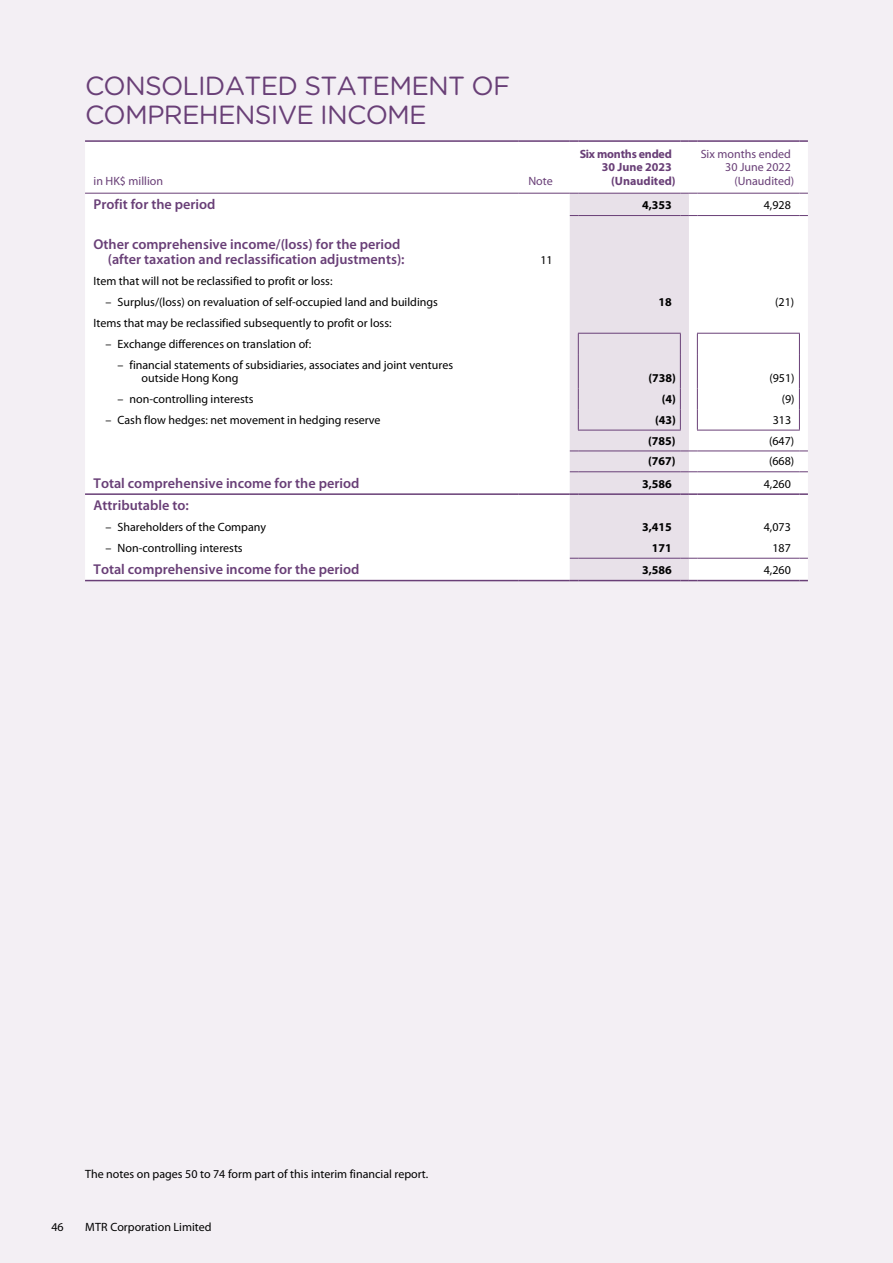
<style>
.page{position:relative;width:893px;height:1263px;background:#f3eff4}
.page>*{position:absolute;margin:0;border:0;box-sizing:border-box;transform-origin:0 0}
.t1{font:26.25px/28.5px "Gotham Rounded";letter-spacing:-.03em;color:#693f77}
.t2{font:600 14.25px/15.8px "Myriad Pro";color:#693f77;text-align:right}
.t3{font:12px/13.5px "Myriad Pro";color:#000}
.t4{font:12px/13.5px "Myriad Pro";color:#693f77;text-align:right}
.t5{font:700 12px "Myriad Pro";color:#000}
.t6{font:700 12px "Myriad Pro";color:#693f77}
.t7{font:700 12px "Myriad Pro";letter-spacing:-.02em;color:#693f77}
</style>
<div class="page">
<div style="left:85px;top:142px;width:723px;height:438px;background:#fff"></div>
<div style="left:570px;top:194px;width:119px;height:386px;background:#e8e1e9"></div>
<hr style="left:85px;top:580px;width:434px;height:1px;background:#693f77">
<hr style="left:519px;top:580px;width:51px;height:1px;background:#693f77">
<hr style="left:578px;top:580px;width:102px;height:1px;background:#693f77">
<svg style="left:680px;top:580px;width:17px;height:1px"></svg>
<hr style="left:697px;top:580px;width:102px;height:1px;background:#693f77">
<hr style="left:85px;top:493px;width:434px;height:2px;background:#693f77">
<hr style="left:519px;top:493px;width:51px;height:2px;background:#693f77">
<svg style="left:570px;top:493px;width:8px;height:2px"></svg>
<hr style="left:578px;top:493px;width:102px;height:2px;background:#693f77">
<svg style="left:680px;top:493px;width:17px;height:2px"></svg>
<hr style="left:697px;top:493px;width:102px;height:2px;background:#693f77">
<svg style="left:799px;top:493px;width:9px;height:2px"></svg>
<hr style="left:578px;top:558px;width:102px;height:1px;background:#693f77">
<svg style="left:680px;top:558px;width:17px;height:1px"></svg>
<hr style="left:697px;top:558px;width:102px;height:1px;background:#693f77">
<hr style="left:578px;top:471px;width:102px;height:1px;background:#693f77">
<svg style="left:680px;top:471px;width:17px;height:1px"></svg>
<hr style="left:697px;top:471px;width:102px;height:1px;background:#693f77">
<hr style="left:578px;top:451px;width:102px;height:1px;background:#693f77">
<svg style="left:680px;top:451px;width:17px;height:1px"></svg>
<hr style="left:697px;top:451px;width:102px;height:1px;background:#693f77">
<hr style="left:697px;top:430px;width:103px;height:1px;background:#693f77">
<hr style="left:578px;top:430px;width:103px;height:1px;background:#693f77">
<hr style="left:578px;top:215px;width:102px;height:1px;background:#693f77">
<svg style="left:680px;top:215px;width:17px;height:1px"></svg>
<hr style="left:697px;top:215px;width:102px;height:1px;background:#693f77">
<hr style="left:85px;top:140px;width:434px;height:2px;background:#693f77">
<hr style="left:519px;top:140px;width:51px;height:2px;background:#693f77">
<svg style="left:570px;top:140px;width:8px;height:2px"></svg>
<hr style="left:578px;top:140px;width:102px;height:2px;background:#693f77">
<svg style="left:680px;top:140px;width:17px;height:2px"></svg>
<hr style="left:697px;top:140px;width:102px;height:2px;background:#693f77">
<svg style="left:799px;top:140px;width:9px;height:2px"></svg>
<hr style="left:85px;top:193px;width:434px;height:1px;background:#693f77">
<hr style="left:519px;top:193px;width:51px;height:1px;background:#693f77">
<hr style="left:578px;top:193px;width:102px;height:1px;background:#693f77">
<svg style="left:680px;top:193px;width:17px;height:1px"></svg>
<hr style="left:697px;top:193px;width:102px;height:1px;background:#693f77">
<hr style="left:578px;top:333px;width:103px;height:1px;background:#693f77">
<hr style="left:697px;top:333px;width:103px;height:1px;background:#693f77">
<svg style="left:578px;top:334px;width:1px;height:20px"></svg>
<svg style="left:680px;top:334px;width:1px;height:20px"></svg>
<svg style="left:697px;top:334px;width:1px;height:20px"></svg>
<svg style="left:799px;top:334px;width:1px;height:20px"></svg>
<hr style="left:578px;top:354px;width:1px;height:34px;background:#693f77">
<hr style="left:680px;top:354px;width:1px;height:34px;background:#693f77">
<hr style="left:697px;top:354px;width:1px;height:34px;background:#693f77">
<hr style="left:799px;top:354px;width:1px;height:34px;background:#693f77">
<svg style="left:578px;top:388px;width:1px;height:42px"></svg>
<svg style="left:680px;top:388px;width:1px;height:42px"></svg>
<svg style="left:697px;top:388px;width:1px;height:42px"></svg>
<svg style="left:799px;top:388px;width:1px;height:42px"></svg>
<h1 class="t1" style="left:85px;top:70px;width:427px">CONSOLIDATED STATEMENT OF<br>COMPREHENSIVE INCOME</h1>
<p class="t4" style="left:94px;top:174px;width:71px">in HK$ million</p>
<p class="t4" style="left:528px;top:174px;width:26px">Note</p>
<p class="t7" style="left:580px;top:146px;width:94px">Six months ended</p>
<p class="t6" style="left:602px;top:159px;width:72px">30 June 2023</p>
<p class="t6" style="left:611px;top:173px;width:66px">(Unaudited)</p>
<p class="t4" style="left:701px;top:147px;width:95px">Six months ended<br>30 June 2022 (Unaudited)</p>
<p class="t2" style="left:94px;top:197px;width:124px">Profit for the period</p>
<p class="t5" style="left:642px;top:197px;width:31px">4,353</p>
<p class="t3" style="left:764px;top:199px;width:29px">4,928</p>
<p class="t2" style="left:94px;top:236px;width:313px">Other comprehensive income/(loss) for the period (after taxation and reclassification adjustments):</p>
<p class="t3" style="left:540px;top:254px;width:14px">11</p>
<p class="t3" style="left:94px;top:275px;width:240px">Item that will not be reclassified to profit or loss:</p>
<p class="t3" style="left:106px;top:295px;width:334px">– Surplus/(loss) on revaluation of self-occupied land and buildings</p>
<p class="t5" style="left:658px;top:294px;width:15px">18</p>
<p class="t3" style="left:775px;top:295px;width:21px">(21)</p>
<p class="t3" style="left:94px;top:316px;width:300px">Items that may be reclassified subsequently to profit or loss:</p>
<p class="t3" style="left:106px;top:337px;width:207px">– Exchange differences on translation of:</p>
<p class="t3" style="left:142px;top:358px;width:313px;text-indent:-24px">– financial statements of subsidiaries, associates and joint ventures outside Hong Kong</p>
<p class="t5" style="left:648px;top:370px;width:29px">(738)</p>
<p class="t3" style="left:769px;top:371px;width:27px">(951)</p>
<p class="t3" style="left:118px;top:392px;width:137px">– non-controlling interests</p>
<p class="t5" style="left:662px;top:391px;width:16px">(4)</p>
<p class="t3" style="left:782px;top:392px;width:14px">(9)</p>
<p class="t3" style="left:106px;top:413px;width:276px">– Cash flow hedges: net movement in hedging reserve</p>
<p class="t5" style="left:655px;top:412px;width:22px">(43)</p>
<p class="t3" style="left:773px;top:413px;width:20px">313</p>
<p class="t5" style="left:648px;top:433px;width:29px">(785)</p>
<p class="t3" style="left:769px;top:434px;width:27px">(647)</p>
<p class="t5" style="left:648px;top:453px;width:29px">(767)</p>
<p class="t3" style="left:769px;top:455px;width:27px">(668)</p>
<p class="t2" style="left:94px;top:475px;width:267px">Total comprehensive income for the period</p>
<p class="t5" style="left:642px;top:476px;width:31px">3,586</p>
<p class="t3" style="left:764px;top:477px;width:29px">4,260</p>
<p class="t2" style="left:94px;top:498px;width:97px">Attributable to:</p>
<p class="t3" style="left:106px;top:520px;width:162px">– Shareholders of the Company</p>
<p class="t5" style="left:642px;top:519px;width:31px">3,415</p>
<p class="t3" style="left:764px;top:520px;width:29px">4,073</p>
<p class="t3" style="left:106px;top:541px;width:139px">– Non-controlling interests</p>
<p class="t5" style="left:652px;top:540px;width:21px">171</p>
<p class="t3" style="left:772px;top:541px;width:20px">187</p>
<p class="t2" style="left:94px;top:562px;width:267px">Total comprehensive income for the period</p>
<p class="t5" style="left:642px;top:562px;width:31px">3,586</p>
<p class="t3" style="left:764px;top:564px;width:29px">4,260</p>
<p class="t3" style="left:85px;top:1167px;width:345px">The notes on pages 50 to 74 form part of this interim financial report.</p>
<p class="t3" style="left:51px;top:1220px;width:14px">46</p>
<p class="t3" style="left:85px;top:1220px;width:128px">MTR Corporation Limited</p>
</div>
